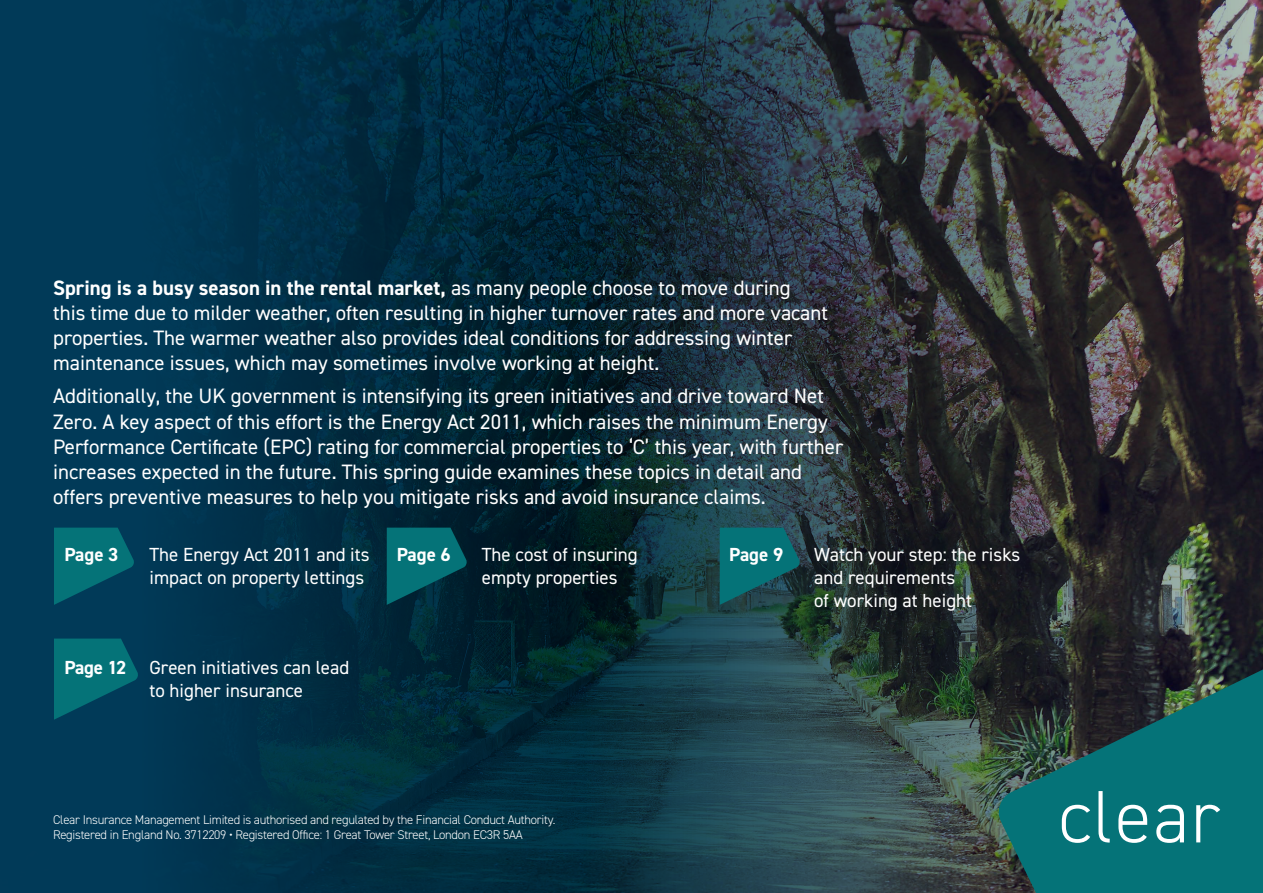
<style>
.page{position:relative;width:1263px;height:893px;background:#fff}
.page>*{position:absolute;margin:0;border:0;box-sizing:border-box;transform-origin:0 0}
.t1{font:20.85px/25px "DIN2014";color:#fff}
.t2{font:18.9px/22.8px "DIN2014";color:#fff}
.t3{font:700 18.9px "DIN2014";color:#fff}
.t4{font:300 12.6px/14.7px "DIN2014";letter-spacing:-.02em;color:#fff}
.s1{font-weight:700}
</style>
<div class="page">
<img style="left:0;top:0;width:1263px;height:893px">
<svg style="left:996px;top:657px;width:267px;height:236px;fill:#057378"></svg>
<svg style="left:1062px;top:805px;width:28px;height:38px"></svg>
<svg style="left:1098px;top:791px;width:12px;height:51px"></svg>
<svg style="left:1118px;top:805px;width:29px;height:38px"></svg>
<svg style="left:1156px;top:805px;width:28px;height:38px"></svg>
<svg style="left:1196px;top:805px;width:24px;height:37px"></svg>
<svg style="left:54px;top:528px;width:81px;height:77px"></svg>
<svg style="left:54px;top:639px;width:85px;height:81px"></svg>
<svg style="left:387px;top:528px;width:81px;height:77px"></svg>
<svg style="left:720px;top:528px;width:80px;height:77px"></svg>
<p class="t1" style="left:53px;top:275px;width:776px"><span class="s1">Spring is a busy season in the rental market,</span> as many people choose to move during this time due to milder weather, often resulting in higher turnover rates and more vacant properties. The warmer weather also provides ideal conditions for addressing winter maintenance issues, which may sometimes involve working at height.</p>
<p class="t1" style="left:53px;top:383px;width:792px">Additionally, the UK government is intensifying its green initiatives and drive toward Net Zero. A key aspect of this effort is the Energy Act 2011, which raises the minimum Energy Performance Certificate (EPC) rating for commercial properties to ‘C’ this year, with further increases expected in the future. This spring guide examines these topics in detail and offers preventive measures to help you mitigate risks and avoid insurance claims.</p>
<p class="t3" style="left:64px;top:542px;width:56px">Page 3</p>
<p class="t2" style="left:149px;top:543px;width:222px">The Energy Act 2011 and its impact on property lettings</p>
<p class="t3" style="left:397px;top:542px;width:56px">Page 6</p>
<p class="t2" style="left:482px;top:543px;width:157px">The cost of insuring empty properties</p>
<p class="t3" style="left:729px;top:542px;width:56px">Page 9</p>
<p class="t2" style="left:814px;top:543px;width:208px">Watch your step: the risks and requirements<br>of working at height</p>
<p class="t2" style="left:149px;top:656px;width:201px;text-indent:-85px"><span class="s1">Page 12</span> Green initiatives can lead to higher insurance</p>
<p class="t4" style="left:53px;top:812px;width:504px">Clear Insurance Management Limited is authorised and regulated by the Financial Conduct Authority.<br>Registered in England No. 3712209 • Registered Office: 1 Great Tower Street, London EC3R 5AA</p>
</div>
